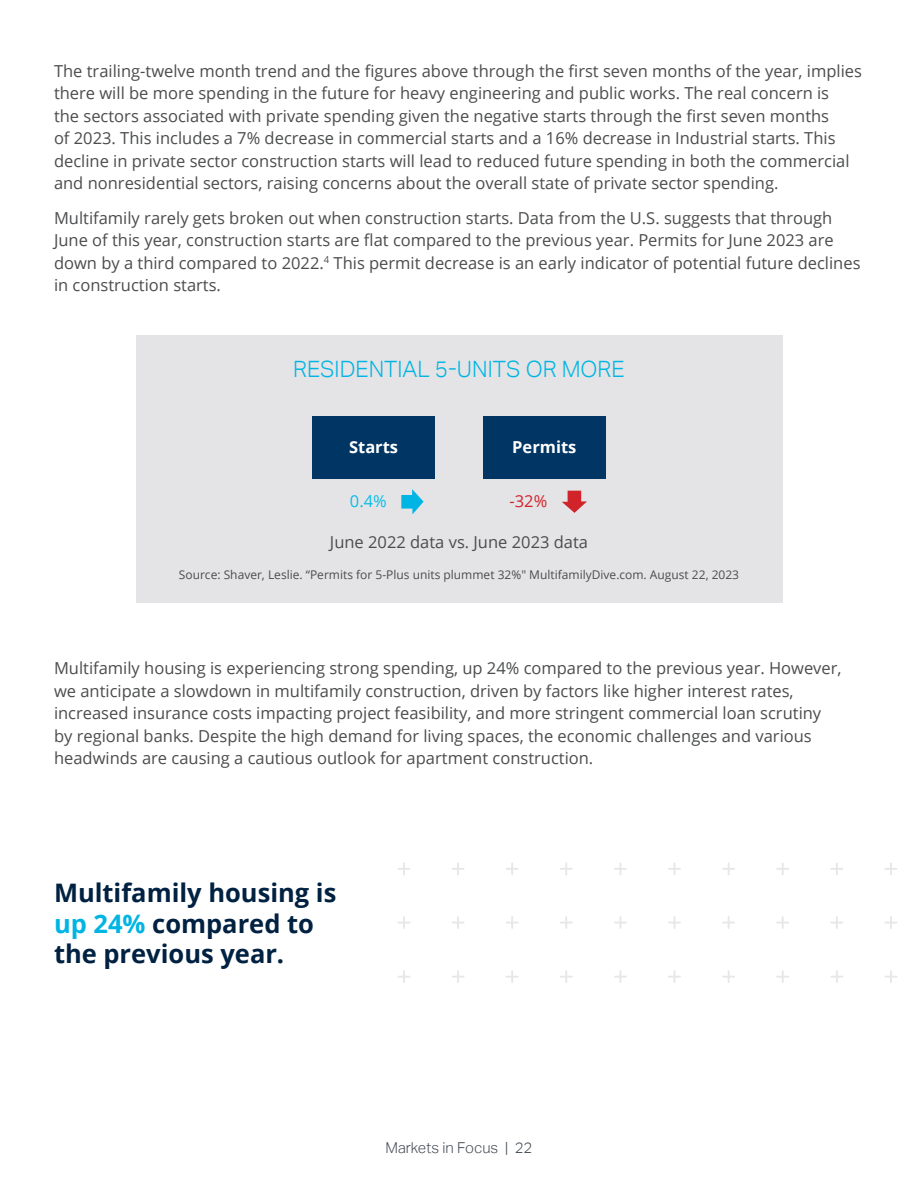
<style>
.page{position:relative;width:918px;height:1188px;background:#fff}
.page>*{position:absolute;margin:0;border:0;box-sizing:border-box;transform-origin:0 0}
.t1{font:700 25.5px/30.6px "Open Sans";color:#002141}
.t2{font:300 22.5px "Aktiv Grotesk";color:#00b5e3}
.t3{font:16.5px/22.5px "Open Sans";color:#4b4c4d}
.Body{font:700 16.5px "Open Sans";color:#fff}
.t4{font:16.5px "Open Sans";color:#0abde7}
.t5{font:16.5px "Open Sans";color:#d1232a}
.t6{font:300 15px "Aktiv Grotesk";color:#444c54}
.Body-2{font:12px "Open Sans";color:#4b4c4d}
.s1{color:#00b5e3}
</style>
<div class="page">
<div style="left:136px;top:335px;width:646px;height:267px;background:#e4e4e6"></div>
<div style="left:313px;top:416px;width:122px;height:62px;background:#003564"></div>
<div style="left:483px;top:416px;width:122px;height:62px;background:#003564"></div>
<svg style="left:401px;top:489px;width:23px;height:25px"></svg>
<svg style="left:562px;top:491px;width:25px;height:22px"></svg>
<svg style="left:398px;top:863px;width:12px;height:12px"></svg>
<svg style="left:452px;top:863px;width:12px;height:12px"></svg>
<svg style="left:506px;top:862px;width:13px;height:13px"></svg>
<svg style="left:560px;top:862px;width:13px;height:13px"></svg>
<svg style="left:614px;top:862px;width:13px;height:13px"></svg>
<svg style="left:668px;top:862px;width:13px;height:13px"></svg>
<svg style="left:722px;top:862px;width:13px;height:13px"></svg>
<svg style="left:776px;top:862px;width:13px;height:13px"></svg>
<svg style="left:831px;top:862px;width:12px;height:13px"></svg>
<svg style="left:885px;top:863px;width:12px;height:12px"></svg>
<svg style="left:398px;top:916px;width:12px;height:13px"></svg>
<svg style="left:452px;top:916px;width:12px;height:13px"></svg>
<svg style="left:506px;top:916px;width:13px;height:13px"></svg>
<svg style="left:560px;top:916px;width:13px;height:13px"></svg>
<svg style="left:614px;top:916px;width:13px;height:13px"></svg>
<svg style="left:668px;top:916px;width:13px;height:13px"></svg>
<svg style="left:722px;top:916px;width:13px;height:13px"></svg>
<svg style="left:776px;top:916px;width:13px;height:13px"></svg>
<svg style="left:830px;top:916px;width:13px;height:13px"></svg>
<svg style="left:885px;top:916px;width:12px;height:13px"></svg>
<svg style="left:398px;top:970px;width:12px;height:13px"></svg>
<svg style="left:452px;top:970px;width:12px;height:13px"></svg>
<svg style="left:506px;top:970px;width:13px;height:13px"></svg>
<svg style="left:560px;top:970px;width:13px;height:13px"></svg>
<svg style="left:614px;top:970px;width:13px;height:13px"></svg>
<svg style="left:668px;top:970px;width:13px;height:13px"></svg>
<svg style="left:722px;top:970px;width:13px;height:13px"></svg>
<svg style="left:776px;top:970px;width:13px;height:13px"></svg>
<svg style="left:830px;top:970px;width:13px;height:13px"></svg>
<svg style="left:885px;top:970px;width:12px;height:13px"></svg>
<p class="t3" style="left:54px;top:59px;width:809px">The trailing-twelve month trend and the figures above through the first seven months of the year, implies there will be more spending in the future for heavy engineering and public works. The real concern is<br>the sectors associated with private spending given the negative starts through the first seven months<br>of 2023. This includes a 7% decrease in commercial starts and a 16% decrease in Industrial starts. This decline in private sector construction starts will lead to reduced future spending in both the commercial and nonresidential sectors, raising concerns about the overall state of private sector spending.</p>
<p class="t3" style="left:54px;top:206px;width:808px">Multifamily rarely gets broken out when construction starts. Data from the U.S. suggests that through June of this year, construction starts are flat compared to the previous year. Permits for June 2023 are down by a third compared to 2022. <sup>4</sup> This permit decrease is an early indicator of potential future declines in construction starts.</p>
<p class="t2" style="left:293px;top:356px;width:333px">RESIDENTIAL 5-UNITS OR MORE</p>
<p class="Body" style="left:349px;top:436px;width:51px">Starts</p>
<p class="Body" style="left:512px;top:436px;width:66px">Permits</p>
<p class="t4" style="left:350px;top:489px;width:38px">0.4%</p>
<p class="t5" style="left:509px;top:489px;width:39px">-32%</p>
<p class="t3" style="left:330px;top:530px;width:260px">June 2022 data vs. June 2023 data</p>
<p class="Body-2" style="left:179px;top:567px;width:562px">Source: Shaver, Leslie. “Permits for 5-Plus units plummet 32%" MultifamilyDive.com. August 22, 2023</p>
<p class="t3" style="left:54px;top:656px;width:789px">Multifamily housing is experiencing strong spending, up 24% compared to the previous year. However, we anticipate a slowdown in multifamily construction, driven by factors like higher interest rates, increased insurance costs impacting project feasibility, and more stringent commercial loan scrutiny by regional banks. Despite the high demand for living spaces, the economic challenges and various headwinds are causing a cautious outlook for apartment construction.</p>
<p class="t1" style="left:54px;top:877px;width:284px">Multifamily housing is <span class="s1">up 24%</span> compared to the previous year.</p>
<p class="t6" style="left:385px;top:1139px;width:149px">Markets in Focus | 22</p>
</div>
